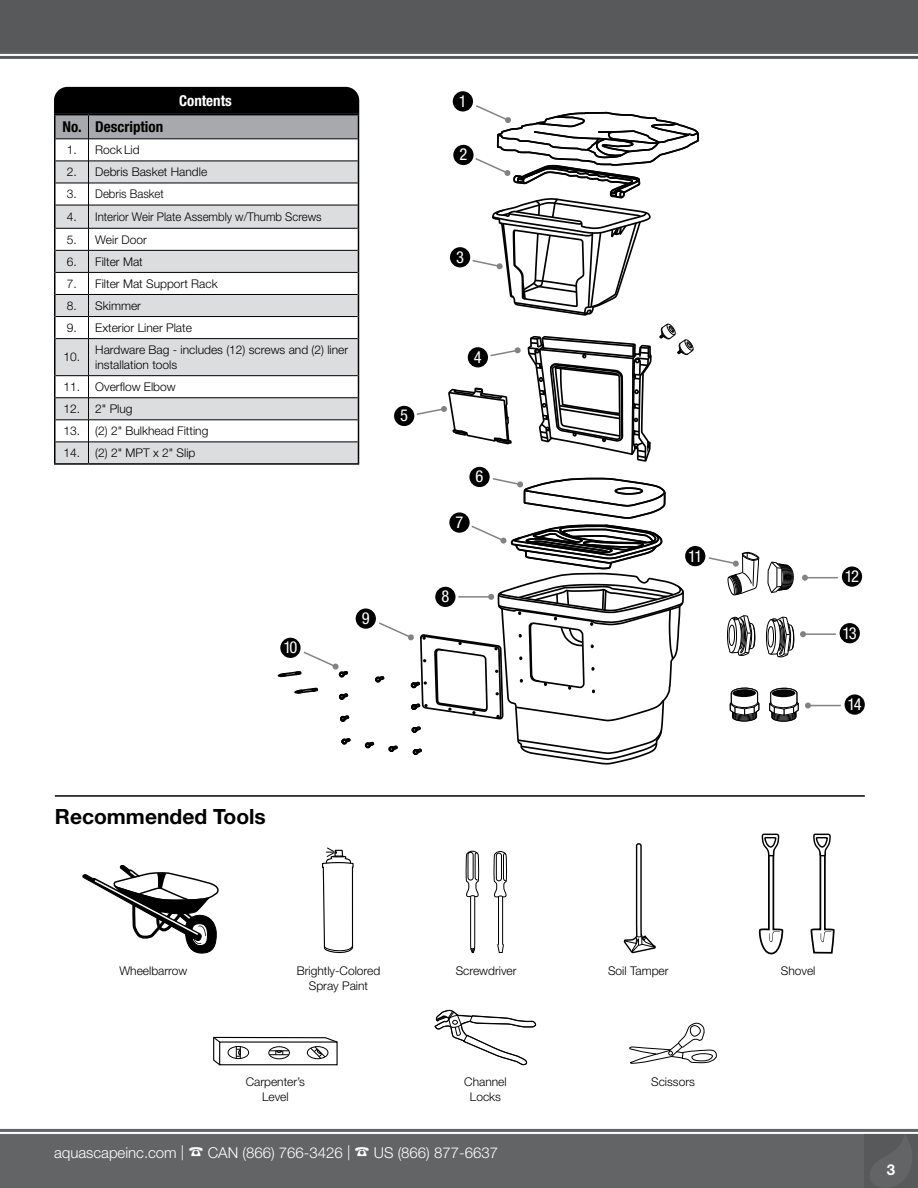
<style>
.page{position:relative;width:918px;height:1188px;background:#fff}
.page>*{position:absolute;margin:0;border:0;box-sizing:border-box;transform-origin:0 0}
.t1{font:700 21px "Helvetica Neue LT Std";color:#000}
.t2{font:condensed 16.5px "Helvetica Neue LT Std";letter-spacing:-.1em;color:#fff}
.t3{font:300 15px "Helvetica Neue LT Std";color:#fff}
.t4{font:700 condensed 15px "Helvetica Neue LT Std";color:#000}
.t5{font:700 condensed 15px "Helvetica Neue LT Std";color:#fff}
.t6{font:700 15px "Helvetica Neue LT Std";color:#fff}
.t7{font:300 12px/15px "Helvetica Neue LT Std";color:#000;text-align:center}
</style>
<div class="page">
<div style="left:0;top:1134px;width:918px;height:54px;background:#636466"></div>
<div style="left:0;top:0;width:918px;height:54px;background:#58595b"></div>
<div style="left:0;top:1129px;width:918px;height:6px;background:#f8f8f9"></div>
<hr style="left:0;top:1129px;width:918px;height:3px;background:#636466">
<hr style="left:0;top:1134px;width:918px;height:1px;background:#636466">
<div style="left:864px;top:1134px;width:54px;height:54px;background:#58595b"></div>
<svg style="left:870px;top:1136px;width:42px;height:51px"></svg>
<div style="left:0;top:53px;width:918px;height:6px;background:#f8f8f8"></div>
<hr style="left:0;top:53px;width:918px;height:1px;background:#58595b">
<hr style="left:0;top:56px;width:918px;height:3px;background:#58595b">
<svg style="left:56px;top:339px;width:302px;height:124px;fill:#dcddde"></svg>
<hr style="left:56px;top:375px;width:32px;height:1px;background:#000">
<hr style="left:89px;top:375px;width:269px;height:1px;background:#000">
<hr style="left:56px;top:397px;width:32px;height:1px;background:#000">
<hr style="left:89px;top:397px;width:269px;height:1px;background:#000">
<hr style="left:56px;top:419px;width:32px;height:1px;background:#000">
<hr style="left:89px;top:419px;width:269px;height:1px;background:#000">
<hr style="left:56px;top:442px;width:32px;height:1px;background:#000">
<hr style="left:89px;top:442px;width:269px;height:1px;background:#000">
<hr style="left:54px;top:463px;width:34px;height:2px;background:#000">
<hr style="left:88px;top:463px;width:271px;height:2px;background:#000">
<hr style="left:54px;top:339px;width:2px;height:37px;background:#000">
<hr style="left:358px;top:339px;width:1px;height:37px;background:#000">
<hr style="left:54px;top:376px;width:2px;height:22px;background:#000">
<hr style="left:54px;top:398px;width:2px;height:22px;background:#000">
<hr style="left:54px;top:420px;width:2px;height:22px;background:#000">
<hr style="left:54px;top:442px;width:2px;height:21px;background:#000">
<svg style="left:358px;top:376px;width:1px;height:87px"></svg>
<hr style="left:88px;top:339px;width:1px;height:37px;background:#000">
<svg style="left:88px;top:376px;width:1px;height:87px"></svg>
<svg style="left:54px;top:87px;width:305px;height:252px"></svg>
<svg style="left:341px;top:738px;width:10px;height:7px"></svg>
<svg style="left:340px;top:715px;width:10px;height:7px"></svg>
<svg style="left:339px;top:693px;width:10px;height:7px"></svg>
<svg style="left:527px;top:335px;width:125px;height:127px"></svg>
<svg style="left:727px;top:615px;width:29px;height:41px"></svg>
<svg style="left:767px;top:561px;width:27px;height:32px"></svg>
<svg style="left:294px;top:687px;width:25px;height:7px"></svg>
<svg style="left:659px;top:323px;width:35px;height:33px"></svg>
<svg style="left:729px;top:687px;width:31px;height:35px"></svg>
<div style="left:453px;top:91px;width:20px;height:21px;background:#000;border-radius:50%"></div>
<div style="left:453px;top:145px;width:21px;height:20px;background:#000;border-radius:50%"></div>
<svg style="left:471px;top:104px;width:228px;height:212px"></svg>
<div style="left:450px;top:247px;width:20px;height:20px;background:#000;border-radius:50%"></div>
<svg style="left:490px;top:349px;width:26px;height:8px"></svg>
<div style="left:515px;top:347px;width:6px;height:7px;background:#808285;border-radius:50%"></div>
<div style="left:468px;top:347px;width:20px;height:20px;background:#000;border-radius:50%"></div>
<svg style="left:416px;top:387px;width:96px;height:58px"></svg>
<div style="left:394px;top:406px;width:20px;height:20px;background:#000;border-radius:50%"></div>
<div style="left:469px;top:467px;width:21px;height:20px;background:#000;border-radius:50%"></div>
<hr style="left:803px;top:633px;width:33px;height:2px;background:#808285">
<svg style="left:766px;top:616px;width:40px;height:42px"></svg>
<div style="left:840px;top:623px;width:20px;height:20px;background:#000;border-radius:50%"></div>
<hr style="left:805px;top:577px;width:33px;height:1px;background:#808285">
<svg style="left:802px;top:575px;width:6px;height:6px"></svg>
<div style="left:842px;top:566px;width:20px;height:21px;background:#000;border-radius:50%"></div>
<svg style="left:365px;top:477px;width:319px;height:288px"></svg>
<div style="left:356px;top:608px;width:20px;height:21px;background:#000;border-radius:50%"></div>
<svg style="left:277px;top:651px;width:72px;height:27px"></svg>
<div style="left:280px;top:638px;width:21px;height:20px;background:#000;border-radius:50%"></div>
<hr style="left:808px;top:705px;width:33px;height:1px;background:#808285">
<svg style="left:769px;top:687px;width:42px;height:35px"></svg>
<div style="left:845px;top:694px;width:20px;height:21px;background:#000;border-radius:50%"></div>
<div style="left:685px;top:546px;width:20px;height:20px;background:#000;border-radius:50%"></div>
<svg style="left:708px;top:551px;width:52px;height:45px"></svg>
<hr style="left:55px;top:795px;width:810px;height:2px;background:#000">
<svg style="left:82px;top:865px;width:137px;height:89px"></svg>
<svg style="left:213px;top:1036px;width:125px;height:30px"></svg>
<svg style="left:322px;top:847px;width:32px;height:107px"></svg>
<svg style="left:435px;top:1010px;width:101px;height:55px"></svg>
<svg style="left:629px;top:1022px;width:88px;height:42px"></svg>
<svg style="left:623px;top:843px;width:33px;height:111px"></svg>
<svg style="left:759px;top:833px;width:25px;height:122px"></svg>
<svg style="left:811px;top:833px;width:24px;height:121px"></svg>
<svg style="left:465px;top:851px;width:14px;height:103px"></svg>
<svg style="left:493px;top:851px;width:14px;height:103px"></svg>
<p class="t5" style="left:179px;top:91px;width:54px">Contents</p>
<h2 class="t2" style="left:459px;top:91px;width:9px">1</h2>
<p class="t4" style="left:62px;top:118px;width:102px">No. Description</p>
<p class="t7" style="left:67px;top:142px;width:74px">1. Rock Lid</p>
<p class="t7" style="left:67px;top:164px;width:142px">2. Debris Basket Handle</p>
<p class="t7" style="left:67px;top:186px;width:99px">3. Debris Basket</p>
<p class="t7" style="left:67px;top:209px;width:256px">4. Interior Weir Plate Assembly w/Thumb Screws</p>
<p class="t7" style="left:67px;top:232px;width:81px">5. Weir Door</p>
<p class="t7" style="left:67px;top:254px;width:77px">6. Filter Mat</p>
<p class="t7" style="left:67px;top:276px;width:152px">7. Filter Mat Support Rack</p>
<p class="t7" style="left:67px;top:298px;width:76px">8. Skimmer</p>
<p class="t7" style="left:67px;top:320px;width:127px">9. Exterior Liner Plate</p>
<p class="t7" style="left:64px;top:349px;width:18px">10.</p>
<p class="t7" style="left:95px;top:342px;width:255px;text-align:left">Hardware Bag - includes (12) screws and (2) liner installation tools</p>
<p class="t7" style="left:64px;top:379px;width:114px">11. Overflow Elbow</p>
<p class="t7" style="left:64px;top:401px;width:71px">12. 2" Plug</p>
<p class="t7" style="left:64px;top:423px;width:146px">13. (2) 2" Bulkhead Fitting</p>
<p class="t7" style="left:64px;top:445px;width:133px">14. (2) 2" MPT x 2" Slip</p>
<h2 class="t2" style="left:400px;top:406px;width:9px">5</h2>
<h2 class="t2" style="left:283px;top:638px;width:16px">10</h2>
<h2 class="t2" style="left:362px;top:609px;width:9px">9</h2>
<h2 class="t2" style="left:459px;top:145px;width:9px">2</h2>
<h2 class="t2" style="left:456px;top:247px;width:9px">3</h2>
<h2 class="t2" style="left:474px;top:347px;width:9px">4</h2>
<h2 class="t2" style="left:476px;top:467px;width:9px">6</h2>
<h2 class="t2" style="left:456px;top:513px;width:9px">7</h2>
<h2 class="t2" style="left:441px;top:587px;width:9px">8</h2>
<h1 class="t1" style="left:55px;top:803px;width:213px">Recommended Tools</h1>
<h2 class="t2" style="left:688px;top:546px;width:16px">11</h2>
<h2 class="t2" style="left:845px;top:567px;width:16px">12</h2>
<h2 class="t2" style="left:843px;top:623px;width:16px">13</h2>
<h2 class="t2" style="left:848px;top:695px;width:16px">14</h2>
<p class="t7" style="left:119px;top:963px;width:70px">Wheelbarrow</p>
<p class="t7" style="left:297px;top:963px;width:85px">Brightly-Colored<br>Spray Paint</p>
<p class="t7" style="left:456px;top:963px;width:62px">Screwdriver</p>
<p class="t7" style="left:608px;top:963px;width:62px">Soil Tamper</p>
<p class="t7" style="left:781px;top:963px;width:36px">Shovel</p>
<p class="t7" style="left:246px;top:1074px;width:61px">Carpenter’s<br>Level</p>
<p class="t7" style="left:464px;top:1074px;width:44px">Channel<br>Locks</p>
<p class="t7" style="left:651px;top:1074px;width:45px">Scissors</p>
<p class="t3" style="left:54px;top:1143px;width:446px">aquascapeinc.com | ☎ CAN (866) 766-3426 | ☎ US (866) 877-6637</p>
<p class="t6" style="left:887px;top:1160px;width:10px">3</p>
</div>
